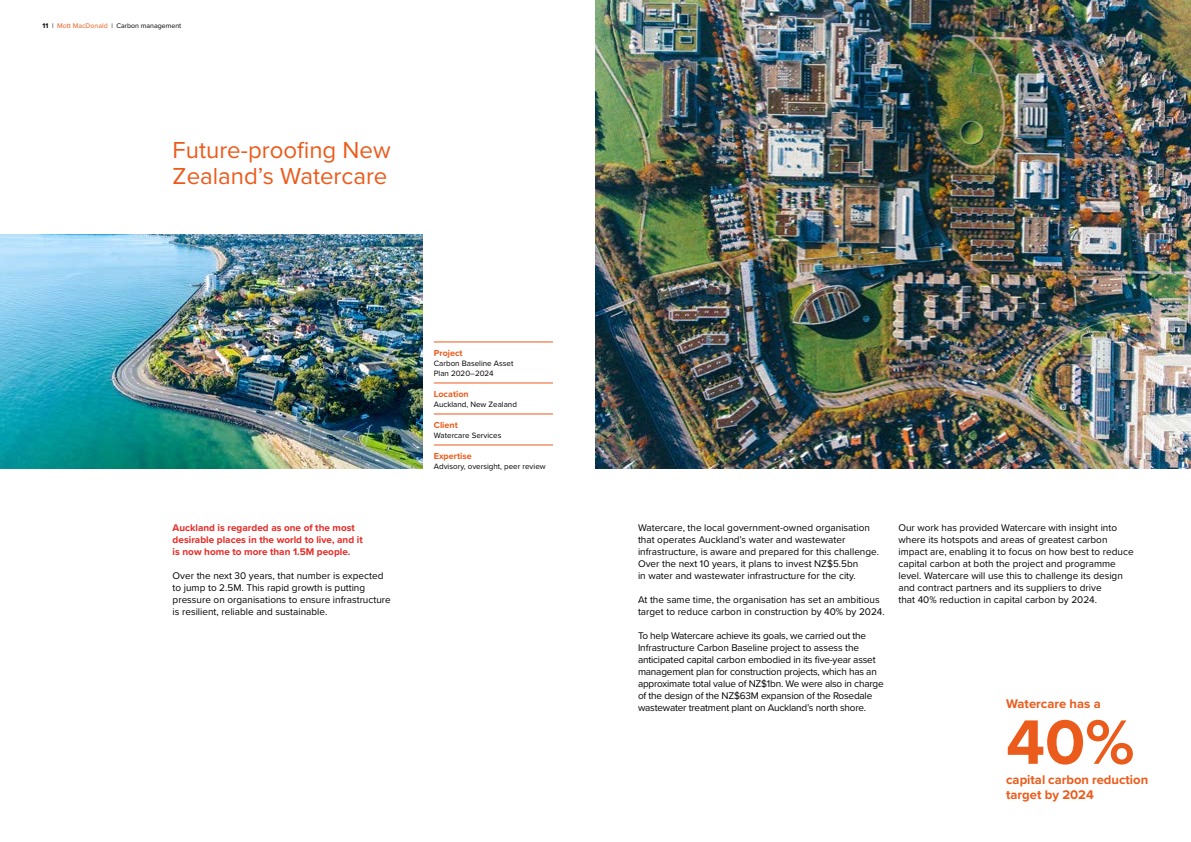
<style>
.page{position:relative;width:1191px;height:842px;background:#fff}
.page>*{position:absolute;margin:0;border:0;box-sizing:border-box;transform-origin:0 0}
.t1{font:700 65px "Proxima Nova";color:#eb5b1b}
.t2{font:24px/26px "Proxima Nova";color:#eb5b1b}
.t3{font:700 13px/15px "Proxima Nova";color:#eb5b1b}
.t4{font:10px/12px "Proxima Nova";color:#000}
.t5{font:10px/12px "Proxima Nova";letter-spacing:-.02em;color:#000}
.t6{font:700 10px/12px "Proxima Nova";color:#e62a25}
.t7{font:700 9px "Proxima Nova";color:#eb5b1b}
.t8{font:8px/10px "Proxima Nova";color:#000}
.t9{font:7px "Proxima Nova";color:#000}
.s1{font-weight:700}
.s2{font-weight:300}
.s3{color:#eb5b1b}
</style>
<div class="page">
<img style="left:0;top:235px;width:422px;height:234px">
<img style="left:595px;top:0;width:596px;height:469px">
<hr style="left:434px;top:342px;width:119px;height:1px;background:#eb5b1b">
<hr style="left:434px;top:383px;width:119px;height:1px;background:#eb5b1b">
<hr style="left:434px;top:414px;width:119px;height:1px;background:#eb5b1b">
<hr style="left:434px;top:445px;width:119px;height:1px;background:#eb5b1b">
<p class="t9" style="left:43px;top:20px;width:140px"><span class="s1">11</span> <span class="s2">I</span> <span class="s3">Mott MacDonald</span> <span class="s2">I</span> Carbon management</p>
<h2 class="t2" style="left:173px;top:135px;width:220px">Future-proofing New<br>Zealand’s Watercare</h2>
<p class="t6" style="left:173px;top:521px;width:192px">Auckland is regarded as one of the most desirable places in the world to live, and it is now home to more than 1.5M people.</p>
<p class="t4" style="left:173px;top:569px;width:220px">Over the next 30 years, that number is expected to jump to 2.5M. This rapid growth is putting pressure on organisations to ensure infrastructure is resilient, reliable and sustainable.</p>
<p class="t7" style="left:434px;top:346px;width:30px">Project</p>
<p class="t8" style="left:434px;top:358px;width:81px">Carbon Baseline Asset<br>Plan 2020–2024</p>
<p class="t7" style="left:434px;top:387px;width:36px">Location</p>
<p class="t8" style="left:434px;top:399px;width:85px">Auckland, New Zealand</p>
<p class="t7" style="left:434px;top:418px;width:25px">Client</p>
<p class="t8" style="left:434px;top:430px;width:69px">Watercare Services</p>
<p class="t7" style="left:434px;top:449px;width:39px">Expertise</p>
<p class="t8" style="left:434px;top:461px;width:113px">Advisory, oversight, peer review</p>
<p class="t4" style="left:638px;top:521px;width:242px">Watercare, the local government-owned organisation that operates Auckland’s water and wastewater infrastructure, is aware and prepared for this challenge.<br>Over the next 10 years, it plans to invest NZ$5.5bn<br>in water and wastewater infrastructure for the city.</p>
<p class="t4" style="left:638px;top:593px;width:248px">At the same time, the organisation has set an ambitious target to reduce carbon in construction by 40% by 2024.</p>
<p class="t5" style="left:638px;top:629px;width:247px">To help Watercare achieve its goals, we carried out the Infrastructure Carbon Baseline project to assess the anticipated capital carbon embodied in its five-year asset management plan for construction projects, which has an approximate total value of NZ$1bn. We were also in charge of the design of the NZ$63M expansion of the Rosedale wastewater treatment plant on Auckland’s north shore.</p>
<p class="t4" style="left:898px;top:521px;width:237px">Our work has provided Watercare with insight into where its hotspots and areas of greatest carbon impact are, enabling it to focus on how best to reduce capital carbon at both the project and programme level. Watercare will use this to challenge its design and contract partners and its suppliers to drive<br>that 40% reduction in capital carbon by 2024.</p>
<h3 class="t3" style="left:1006px;top:696px;width:96px">Watercare has a</h3>
<h1 class="t1" style="left:1006px;top:694px;width:130px">40%</h1>
<h3 class="t3" style="left:1006px;top:772px;width:144px">capital carbon reduction target by 2024</h3>
</div>
